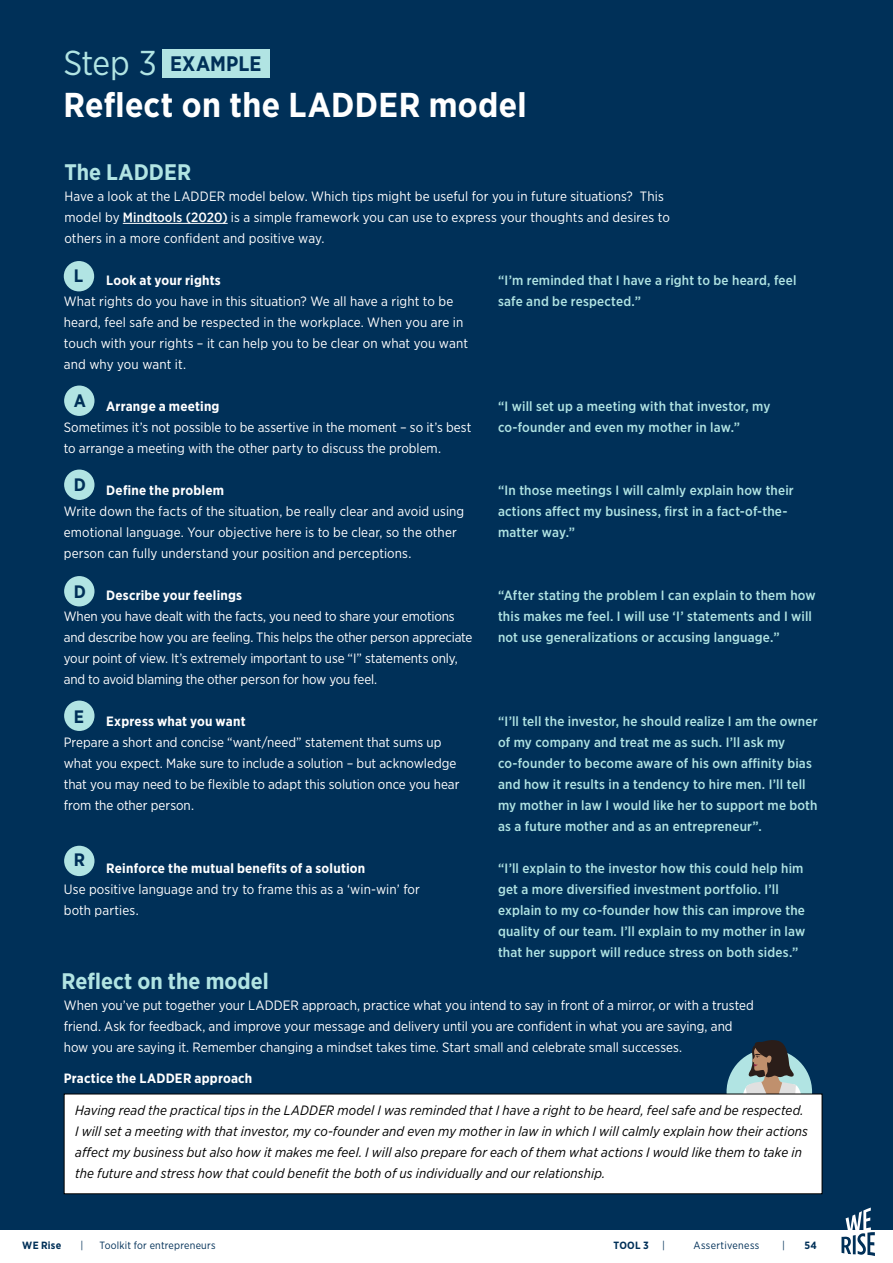
<style>
.page{position:relative;width:893px;height:1263px;background:#003058}
.page>*{position:absolute;margin:0;border:0;box-sizing:border-box;transform-origin:0 0}
.t1{font:700 34.5px "Gotham Narrow";letter-spacing:.01em;color:#fff}
.t2{font:700 22.5px "Gotham Narrow";letter-spacing:.005em;color:#b1e4e3}
.t3{font:700 21px "Gotham Narrow";letter-spacing:.005em;color:#003058}
.t4{font:700 18px "Gotham Narrow";color:#003058}
.t5{font:13.5px/21px "Gotham Narrow";color:#fff}
.t6{font:500 13.5px/21px "Gotham Narrow";letter-spacing:.015em;color:#b1e4e3}
.t7{font:italic 13.5px/21px "Gotham Narrow";letter-spacing:.01em;color:#000}
.t8{font:700 13.5px "Gotham Narrow";letter-spacing:.015em;color:#fff}
.t9{font:10.5px "Gotham Narrow";letter-spacing:.02em;color:#003058}
.t10{font:700 10.5px "Gotham Narrow";letter-spacing:.02em;color:#003058}
.s1{font-weight:400;font-size:34.5px;color:#b1e4e3}
.s2{font-weight:500}
</style>
<div class="page">
<div style="left:727px;top:1049px;width:85px;height:85px;background:#b1e4e3;border-radius:50%"></div>
<svg style="left:738px;top:1040px;width:67px;height:53px"></svg>
<div style="left:64px;top:1094px;width:758px;height:100px;background:#fff"></div>
<div style="left:64px;top:1093px;width:758px;height:101px;border:1px solid #000"></div>
<div style="left:162px;top:49px;width:108px;height:29px;background:#b1e4e3"></div>
<hr style="left:123px;top:223px;width:105px;height:1px;background:#fff">
<div style="left:64px;top:261px;width:30px;height:30px;background:#b1e4e3;border-radius:50%"></div>
<div style="left:64px;top:386px;width:30px;height:30px;background:#b1e4e3;border-radius:50%"></div>
<div style="left:64px;top:470px;width:30px;height:30px;background:#b1e4e3;border-radius:50%"></div>
<div style="left:64px;top:576px;width:30px;height:30px;background:#b1e4e3;border-radius:50%"></div>
<div style="left:64px;top:701px;width:30px;height:30px;background:#b1e4e3;border-radius:50%"></div>
<div style="left:64px;top:846px;width:30px;height:30px;background:#b1e4e3;border-radius:50%"></div>
<div style="left:0;top:1230px;width:893px;height:33px;background:#fff"></div>
<svg style="left:841px;top:1207px;width:34px;height:49px"></svg>
<h3 class="t3" style="left:63px;top:50px;width:199px"><span class="s1">Step 3</span> EXAMPLE</h3>
<h1 class="t1" style="left:63px;top:83px;width:465px">Reflect on the LADDER model</h1>
<h2 class="t2" style="left:64px;top:158px;width:128px">The LADDER</h2>
<p class="t5" style="left:64px;top:185px;width:607px">Have a look at the LADDER model below. Which tips might be useful for you in future situations? This model by <span class="s2">Mindtools (2020)</span> is a simple framework you can use to express your thoughts and desires to others in a more confident and positive way.</p>
<p class="t8" style="left:106px;top:272px;width:116px">Look at your rights</p>
<p class="t5" style="left:64px;top:291px;width:406px">What rights do you have in this situation? We all have a right to be heard, feel safe and be respected in the workplace. When you are in touch with your rights – it can help you to be clear on what you want and why you want it.</p>
<p class="t8" style="left:106px;top:398px;width:115px">Arrange a meeting</p>
<p class="t5" style="left:64px;top:417px;width:409px">Sometimes it’s not possible to be assertive in the moment – so it’s best to arrange a meeting with the other party to discuss the problem.</p>
<p class="t8" style="left:106px;top:482px;width:119px">Define the problem</p>
<p class="t5" style="left:64px;top:501px;width:402px">Write down the facts of the situation, be really clear and avoid using emotional language. Your objective here is to be clear, so the other person can fully understand your position and perceptions.</p>
<p class="t8" style="left:106px;top:587px;width:137px">Describe your feelings</p>
<p class="t5" style="left:64px;top:606px;width:410px">When you have dealt with the facts, you need to share your emotions and describe how you are feeling. This helps the other person appreciate your point of view. It’s extremely important to use “I” statements only, and to avoid blaming the other person for how you feel.</p>
<p class="t8" style="left:106px;top:713px;width:141px">Express what you want</p>
<p class="t5" style="left:64px;top:732px;width:397px">Prepare a short and concise “want/need” statement that sums up what you expect. Make sure to include a solution – but acknowledge that you may need to be flexible to adapt this solution once you hear from the other person.</p>
<h3 class="t4" style="left:74px;top:264px;width:11px">L</h3>
<p class="t6" style="left:498px;top:270px;width:300px">“I’m reminded that I have a right to be heard, feel safe and be respected.”</p>
<h3 class="t4" style="left:74px;top:389px;width:14px">A</h3>
<p class="t6" style="left:498px;top:396px;width:274px">“I will set up a meeting with that investor, my co-founder and even my mother in law.”</p>
<h3 class="t4" style="left:74px;top:473px;width:14px">D</h3>
<p class="t6" style="left:498px;top:480px;width:297px">“In those meetings I will calmly explain how their actions affect my business, first in a fact-of-the&shy;matter way.”</p>
<h3 class="t4" style="left:74px;top:580px;width:14px">D</h3>
<p class="t6" style="left:498px;top:585px;width:319px">“After stating the problem I can explain to them how this makes me feel. I will use ‘I’ statements and I will not use generalizations or accusing language.”</p>
<h3 class="t4" style="left:74px;top:705px;width:12px">E</h3>
<p class="t6" style="left:498px;top:711px;width:321px">“I’ll tell the investor, he should realize I am the owner of my company and treat me as such. I’ll ask my co-founder to become aware of his own affinity bias and how it results in a tendency to hire men. I’ll tell my mother in law I would like her to support me both as a future mother and as an entrepreneur”.</p>
<p class="t6" style="left:498px;top:858px;width:309px">“I’ll explain to the investor how this could help him get a more diversified investment portfolio. I’ll explain to my co-founder how this can improve the quality of our team. I’ll explain to my mother in law that her support will reduce stress on both sides.”</p>
<h3 class="t4" style="left:74px;top:848px;width:13px">R</h3>
<p class="t8" style="left:106px;top:860px;width:260px">Reinforce the mutual benefits of a solution</p>
<p class="t5" style="left:64px;top:879px;width:358px">Use positive language and try to frame this as a ‘win-win’ for both parties.</p>
<h2 class="t2" style="left:62px;top:966px;width:209px">Reflect on the model</h2>
<p class="t5" style="left:64px;top:994px;width:691px">When you’ve put together your LADDER approach, practice what you intend to say in front of a mirror, or with a trusted friend. Ask for feedback, and improve your message and delivery until you are confident in what you are saying, and how you are saying it. Remember changing a mindset takes time. Start small and celebrate small successes.</p>
<p class="t8" style="left:64px;top:1070px;width:190px">Practice the LADDER approach</p>
<p class="t7" style="left:75px;top:1099px;width:734px">Having read the practical tips in the LADDER model I was reminded that I have a right to be heard, feel safe and be respected.<br>I will set a meeting with that investor, my co-founder and even my mother in law in which I will calmly explain how their actions affect my business but also how it makes me feel. I will also prepare for each of them what actions I would like them to take in the future and stress how that could benefit the both of us individually and our relationship.</p>
<p class="t10" style="left:22px;top:1238px;width:40px">WE Rise</p>
<p class="t9" style="left:80px;top:1238px;width:4px">|</p>
<p class="t9" style="left:100px;top:1238px;width:117px">Toolkit for entrepreneurs</p>
<p class="t10" style="left:614px;top:1238px;width:37px">TOOL 3</p>
<p class="t9" style="left:662px;top:1238px;width:4px">|</p>
<p class="t9" style="left:693px;top:1238px;width:67px">Assertiveness</p>
<p class="t9" style="left:782px;top:1238px;width:4px">|</p>
<p class="t10" style="left:804px;top:1238px;width:14px">54</p>
</div>
